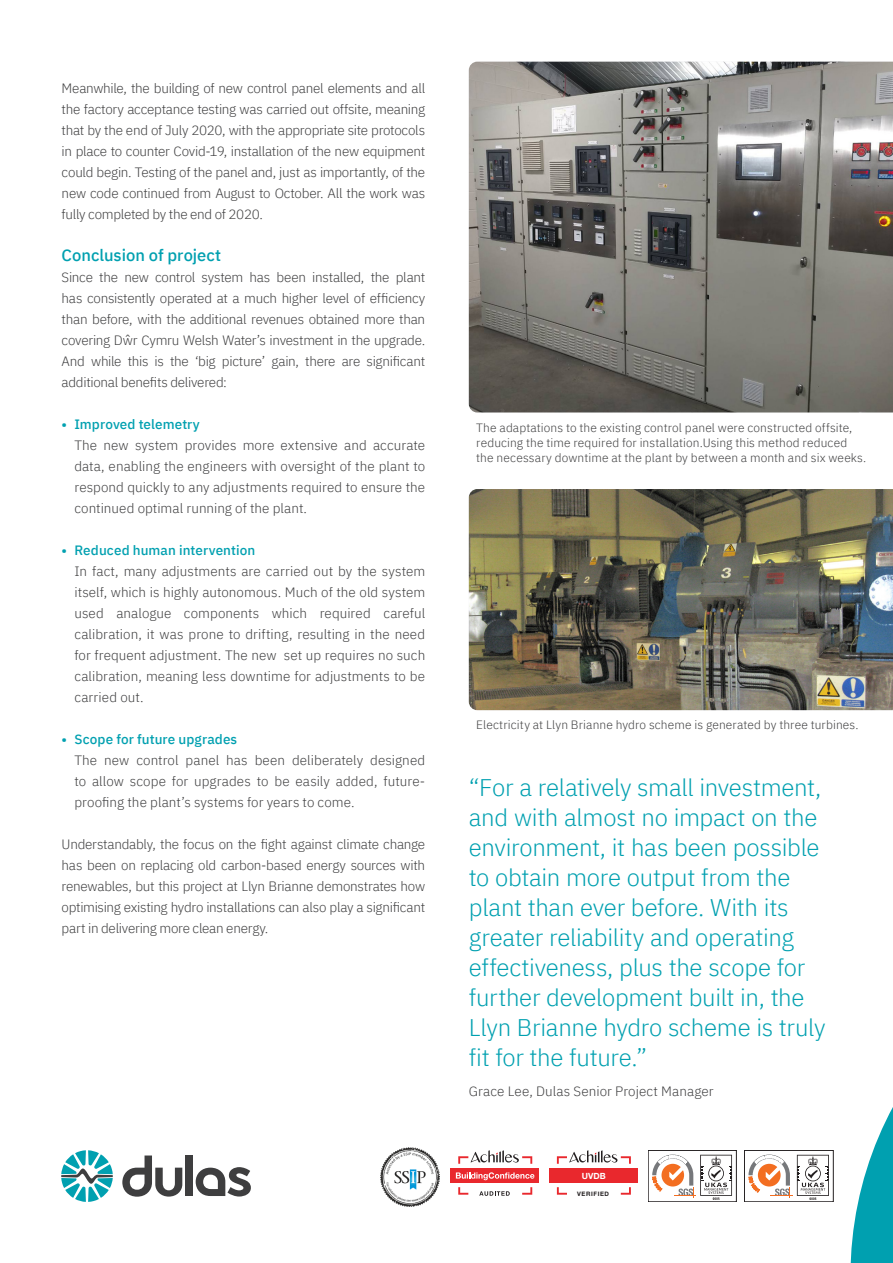
<style>
.page{position:relative;width:893px;height:1263px;background:#fff}
.page>*{position:absolute;margin:0;border:0;box-sizing:border-box;transform-origin:0 0}
.t1{font:300 24px/30px "IBM Plex Sans";letter-spacing:-.01em;color:#00a0b0}
.t2{font:500 16.5px "IBM Plex Sans";color:#00a0b0}
.Para_indent{font:300 13.5px/21px "IBM Plex Sans";letter-spacing:-.005em;color:#3e3e3f;text-align:justify}
.t3{font:500 13.5px "IBM Plex Sans";letter-spacing:.005em;color:#00a0b0}
.Sender_quote{font:300 13.5px "IBM Plex Sans";letter-spacing:.005em;color:#3e3e3f}
.t4{font:300 12px/15px "IBM Plex Sans";letter-spacing:.01em;color:#3e3e3f}
.t5{font:700 8.55px "Helvetica Neue LT Std";color:#fff}
.t6{font:700 6.15px "Helvetica Neue LT Std";letter-spacing:.1em;color:#231f20}
</style>
<div class="page">
<svg style="left:850px;top:1107px;width:43px;height:156px"></svg>
<svg style="left:61px;top:1150px;width:52px;height:52px"></svg>
<svg style="left:122px;top:1155px;width:60px;height:42px"></svg>
<div style="left:185px;top:1155px;width:8px;height:41px;background:#3e3e3f"></div>
<svg style="left:196px;top:1167px;width:55px;height:29px"></svg>
<img style="left:469px;top:62px;width:424px;height:350px">
<div style="left:648px;top:1150px;width:88px;height:52px;border:1px solid #231f20"></div>
<svg style="left:652px;top:1154px;width:80px;height:46px"></svg>
<div style="left:744px;top:1150px;width:89px;height:52px;border:1px solid #231f20"></div>
<svg style="left:748px;top:1154px;width:81px;height:46px"></svg>
<img style="left:469px;top:489px;width:424px;height:221px">
<div style="left:549px;top:1168px;width:89px;height:15px;background:#e9282d"></div>
<svg style="left:621px;top:1187px;width:10px;height:8px"></svg>
<svg style="left:557px;top:1187px;width:10px;height:8px"></svg>
<svg style="left:557px;top:1150px;width:74px;height:14px"></svg>
<img style="left:380px;top:1147px;width:59px;height:59px">
<div style="left:451px;top:1168px;width:88px;height:15px;background:#e9282d"></div>
<svg style="left:522px;top:1187px;width:10px;height:8px"></svg>
<svg style="left:458px;top:1187px;width:10px;height:8px"></svg>
<svg style="left:458px;top:1150px;width:74px;height:14px"></svg>
<svg style="left:456px;top:1172px;width:78px;height:8px"></svg>
<svg style="left:479px;top:1191px;width:31px;height:5px"></svg>
<p class="Para_indent" style="left:62px;top:77px;width:365px">Meanwhile, the building of new control panel elements and all the factory acceptance testing was carried out offsite, meaning that by the end of July 2020, with the appropriate site protocols in place to counter Covid-19, installation of the new equipment could begin. Testing of the panel and, just as importantly, of the new code continued from August to October. All the work was fully completed by the end of 2020.</p>
<h2 class="t2" style="left:62px;top:243px;width:161px">Conclusion of project</h2>
<p class="Para_indent" style="left:62px;top:266px;width:365px">Since the new control system has been installed, the plant has consistently operated at a much higher level of efficiency than before, with the additional revenues obtained more than covering Dŵr Cymru Welsh Water’s investment in the upgrade.<br>And while this is the ‘big picture’ gain, there are significant additional benefits delivered:</p>
<p class="t3" style="left:62px;top:414px;width:140px">• Improved telemetry</p>
<p class="Para_indent" style="left:74px;top:434px;width:352px">The new system provides more extensive and accurate data, enabling the engineers with oversight of the plant to respond quickly to any adjustments required to ensure the continued optimal running of the plant.</p>
<p class="t3" style="left:62px;top:540px;width:195px">• Reduced human intervention</p>
<p class="Para_indent" style="left:74px;top:560px;width:352px">In fact, many adjustments are carried out by the system itself, which is highly autonomous. Much of the old system used analogue components which required careful calibration, it was prone to drifting, resulting in the need for frequent adjustment. The new set up requires no such calibration, meaning less downtime for adjustments to be carried out.</p>
<p class="t3" style="left:62px;top:729px;width:177px">• Scope for future upgrades</p>
<p class="Para_indent" style="left:74px;top:749px;width:352px">The new control panel has been deliberately designed to allow scope for upgrades to be easily added, future&shy;proofing the plant’s systems for years to come.</p>
<p class="Para_indent" style="left:62px;top:833px;width:365px">Understandably, the focus on the fight against climate change has been on replacing old carbon-based energy sources with renewables, but this project at Llyn Brianne demonstrates how optimising existing hydro installations can also play a significant part in delivering more clean energy.</p>
<p class="t4" style="left:476px;top:419px;width:391px">The adaptations to the existing control panel were constructed offsite, reducing the time required for installation.Using this method reduced the necessary downtime at the plant by between a month and six weeks.</p>
<p class="t4" style="left:476px;top:716px;width:384px">Electricity at Llyn Brianne hydro scheme is generated by three turbines.</p>
<p class="t1" style="left:469px;top:770px;width:358px">“For a relatively small investment, and with almost no impact on the environment, it has been possible to obtain more output from the plant than ever before. With its greater reliability and operating effectiveness, plus the scope for further development built in, the<br>Llyn Brianne hydro scheme is truly fit for the future.”</p>
<p class="Sender_quote" style="left:469px;top:1080px;width:246px">Grace Lee, Dulas Senior Project Manager</p>
<p class="t5" style="left:582px;top:1170px;width:25px">UVDB</p>
<p class="t6" style="left:577px;top:1190px;width:33px">VERIFIED</p>
</div>
